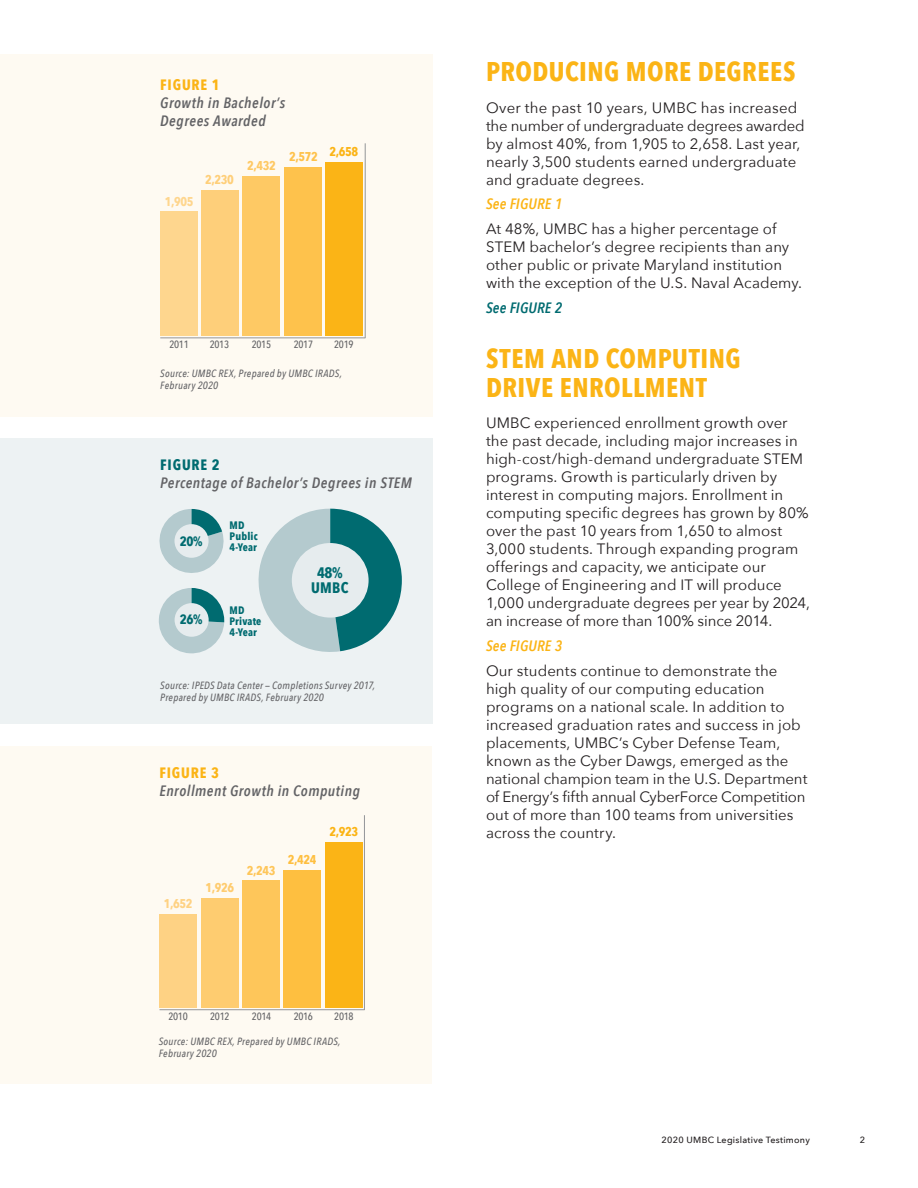
<style>
.page{position:relative;width:918px;height:1188px;background:#fff}
.page>*{position:absolute;margin:0;border:0;box-sizing:border-box;transform-origin:0 0}
.Headers{font:700 27px/28.5px "Avenir Next Condensed";letter-spacing:.015em;color:#fbb416}
.chart_big_numbers{font:700 15.15px "Avenir Next Condensed";letter-spacing:.02em;color:#006b70}
.body{font:15px/18px "Avenir Next";letter-spacing:.005em;color:#231f20}
.figure_description{font:italic 600 15px/18px "Avenir Next Condensed";letter-spacing:.035em;color:#636366}
.see_figure{font:italic 600 15px "Avenir Next Condensed";letter-spacing:.015em;color:#fbb416}
.figure_number{font:700 15px "Avenir Next Condensed";letter-spacing:.06em;color:#fbb416}
.see_figure-2{font:italic 600 15px "Avenir Next Condensed";letter-spacing:.015em;color:#006b70}
.figure_number-2{font:700 15px "Avenir Next Condensed";letter-spacing:.06em;color:#006b70}
.chart_big_numbers-2{font:700 13.5px "Avenir Next Condensed";color:#006b70}
.chart_big_numbers-3{font:700 12.75px "Avenir Next Condensed";letter-spacing:-.03em;color:#fbb416}
.chart_big_numbers-4{font:700 12.75px "Avenir Next Condensed";color:#fed68e}
.chart_big_numbers-5{font:700 12.75px "Avenir Next Condensed";color:#fecf7a}
.chart_big_numbers-6{font:700 12.75px "Avenir Next Condensed";color:#fec964}
.chart_big_numbers-7{font:700 12.75px "Avenir Next Condensed";color:#fec24c}
.chart_big_numbers-8{font:700 12.75px "Avenir Next Condensed";color:#fed284}
.chart_big_numbers-9{font:700 12.75px "Avenir Next Condensed";color:#fecc70}
.chart_big_numbers-10{font:700 12.75px "Avenir Next Condensed";color:#fec65a}
.chart_big_numbers-11{font:700 12.75px "Avenir Next Condensed";color:#febf40}
.chart_big_numbers-12{font:700 10.8px "Avenir Next Condensed";letter-spacing:.015em;color:#006b70}
.see_figure-3{font:italic 500 10.5px/12px "Avenir Next Condensed";letter-spacing:.025em;color:#636366}
.chart_xy_numbers{font:500 10.5px "Avenir Next Condensed";letter-spacing:-.03em;color:#636366}
.t1{font:500 9px "Avenir Next";letter-spacing:.03em;color:#231f20}
</style>
<div class="page">
<div style="left:0;top:439px;width:433px;height:285px;background:#edf2f3"></div>
<svg style="left:158px;top:588px;width:66px;height:66px"></svg>
<div style="left:0;top:54px;width:433px;height:363px;background:#fefaf2"></div>
<div style="left:325px;top:162px;width:38px;height:174px;background:#fbb416"></div>
<div style="left:284px;top:167px;width:37px;height:169px;background:#fec24c"></div>
<div style="left:243px;top:176px;width:37px;height:160px;background:#fec964"></div>
<div style="left:202px;top:190px;width:37px;height:146px;background:#fecf7a"></div>
<div style="left:160px;top:211px;width:37px;height:125px;background:#fed68e"></div>
<hr style="left:160px;top:338px;width:205px;height:1px;background:#939598">
<hr style="left:365px;top:143px;width:1px;height:195px;background:#939598">
<svg style="left:159px;top:509px;width:65px;height:64px"></svg>
<svg style="left:258px;top:509px;width:144px;height:143px"></svg>
<div style="left:174px;top:524px;width:35px;height:34px;background:#e6ecee;border-radius:50%"></div>
<div style="left:175px;top:603px;width:34px;height:34px;background:#e6ecee;border-radius:50%"></div>
<div style="left:292px;top:543px;width:77px;height:75px;background:#e6ecee;border-radius:50%"></div>
<div style="left:0;top:746px;width:432px;height:337px;background:#fefaf2"></div>
<hr style="left:160px;top:1009px;width:204px;height:1px;background:#939598">
<hr style="left:364px;top:815px;width:1px;height:195px;background:#939598">
<div style="left:325px;top:842px;width:38px;height:165px;background:#fbb416"></div>
<div style="left:284px;top:870px;width:37px;height:137px;background:#febf40"></div>
<div style="left:242px;top:880px;width:38px;height:127px;background:#fec65a"></div>
<div style="left:201px;top:898px;width:37px;height:109px;background:#fecc70"></div>
<div style="left:160px;top:914px;width:37px;height:93px;background:#fed284"></div>
<p class="figure_number" style="left:160px;top:75px;width:61px">FIGURE 1</p>
<p class="figure_description" style="left:160px;top:93px;width:126px">Growth in Bachelor’s<br>Degrees Awarded</p>
<p class="chart_big_numbers-4" style="left:165px;top:193px;width:30px">1,905</p>
<p class="chart_big_numbers-5" style="left:205px;top:172px;width:30px">2,230</p>
<p class="chart_big_numbers-6" style="left:247px;top:158px;width:30px">2,432</p>
<p class="chart_big_numbers-7" style="left:289px;top:148px;width:30px">2,572</p>
<p class="chart_big_numbers-3" style="left:329px;top:144px;width:30px">2,658</p>
<p class="chart_xy_numbers" style="left:169px;top:338px;width:21px">2011</p>
<p class="chart_xy_numbers" style="left:210px;top:338px;width:21px">2013</p>
<p class="chart_xy_numbers" style="left:252px;top:338px;width:21px">2015</p>
<p class="chart_xy_numbers" style="left:294px;top:338px;width:21px">2017</p>
<p class="chart_xy_numbers" style="left:334px;top:338px;width:21px">2019</p>
<p class="see_figure-3" style="left:160px;top:367px;width:183px">Source: UMBC REX, Prepared by UMBC IRADS,<br>February 2020</p>
<p class="figure_number-2" style="left:160px;top:455px;width:61px">FIGURE 2</p>
<p class="figure_description" style="left:160px;top:473px;width:253px">Percentage of Bachelor’s Degrees in STEM</p>
<p class="chart_big_numbers-2" style="left:180px;top:533px;width:24px">20%</p>
<p class="chart_big_numbers-2" style="left:180px;top:611px;width:24px">26%</p>
<p class="chart_big_numbers-12" style="left:230px;top:518px;width:16px">MD</p>
<p class="chart_big_numbers-12" style="left:230px;top:529px;width:30px">Public</p>
<p class="chart_big_numbers-12" style="left:230px;top:540px;width:29px">4-Year</p>
<p class="chart_big_numbers-12" style="left:230px;top:604px;width:16px">MD</p>
<p class="chart_big_numbers-12" style="left:230px;top:614px;width:33px">Private</p>
<p class="chart_big_numbers-12" style="left:230px;top:625px;width:29px">4-Year</p>
<p class="chart_big_numbers" style="left:317px;top:564px;width:27px">48%</p>
<p class="chart_big_numbers" style="left:311px;top:579px;width:39px">UMBC</p>
<p class="see_figure-3" style="left:160px;top:679px;width:217px">Source: IPEDS Data Center — Completions Survey 2017,<br>Prepared by UMBC IRADS, February 2020</p>
<p class="figure_number" style="left:160px;top:764px;width:61px">FIGURE 3</p>
<p class="figure_description" style="left:160px;top:782px;width:202px">Enrollment Growth in Computing</p>
<p class="chart_big_numbers-8" style="left:164px;top:895px;width:30px">1,652</p>
<p class="chart_big_numbers-9" style="left:206px;top:880px;width:30px">1,926</p>
<p class="chart_big_numbers-10" style="left:247px;top:862px;width:30px">2,243</p>
<p class="chart_big_numbers-11" style="left:288px;top:852px;width:30px">2,424</p>
<p class="chart_big_numbers-3" style="left:330px;top:823px;width:30px">2,923</p>
<p class="chart_xy_numbers" style="left:210px;top:1010px;width:21px">2012</p>
<p class="chart_xy_numbers" style="left:252px;top:1010px;width:21px">2014</p>
<p class="chart_xy_numbers" style="left:294px;top:1010px;width:21px">2016</p>
<p class="chart_xy_numbers" style="left:334px;top:1010px;width:21px">2018</p>
<p class="see_figure-3" style="left:159px;top:1035px;width:183px">Source: UMBC REX, Prepared by UMBC IRADS,<br>February 2020</p>
<p class="chart_xy_numbers" style="left:168px;top:1010px;width:21px">2010</p>
<p class="Headers" style="left:486px;top:57px;width:311px">PRODUCING MORE DEGREES</p>
<p class="body" style="left:486px;top:98px;width:320px">Over the past 10 years, UMBC has increased the number of undergraduate degrees awarded by almost 40%, from 1,905 to 2,658. Last year, nearly 3,500 students earned undergraduate and graduate degrees.</p>
<p class="see_figure" style="left:486px;top:195px;width:78px">See FIGURE 1</p>
<p class="body" style="left:486px;top:219px;width:318px">At 48%, UMBC has a higher percentage of STEM bachelor’s degree recipients than any other public or private Maryland institution with the exception of the U.S. Naval Academy.</p>
<p class="see_figure-2" style="left:486px;top:298px;width:78px">See FIGURE 2</p>
<p class="Headers" style="left:486px;top:344px;width:256px">STEM AND COMPUTING<br>DRIVE ENROLLMENT</p>
<p class="body" style="left:486px;top:413px;width:325px">UMBC experienced enrollment growth over the past decade, including major increases in high-cost/high-demand undergraduate STEM programs. Growth is particularly driven by interest in computing majors. Enrollment in computing specific degrees has grown by 80% over the past 10 years from 1,650 to almost 3,000 students. Through expanding program offerings and capacity, we anticipate our College of Engineering and IT will produce 1,000 undergraduate degrees per year by 2024, an increase of more than 100% since 2014.</p>
<p class="see_figure" style="left:486px;top:637px;width:78px">See FIGURE 3</p>
<p class="body" style="left:486px;top:661px;width:323px">Our students continue to demonstrate the high quality of our computing education programs on a national scale. In addition to increased graduation rates and success in job placements, UMBC’s Cyber Defense Team, known as the Cyber Dawgs, emerged as the national champion team in the U.S. Department of Energy’s fifth annual CyberForce Competition out of more than 100 teams from universities across the country.</p>
<p class="t1" style="left:662px;top:1132px;width:150px">2020 UMBC Legislative Testimony</p>
<p class="t1" style="left:860px;top:1132px;width:7px">2</p>
</div>
